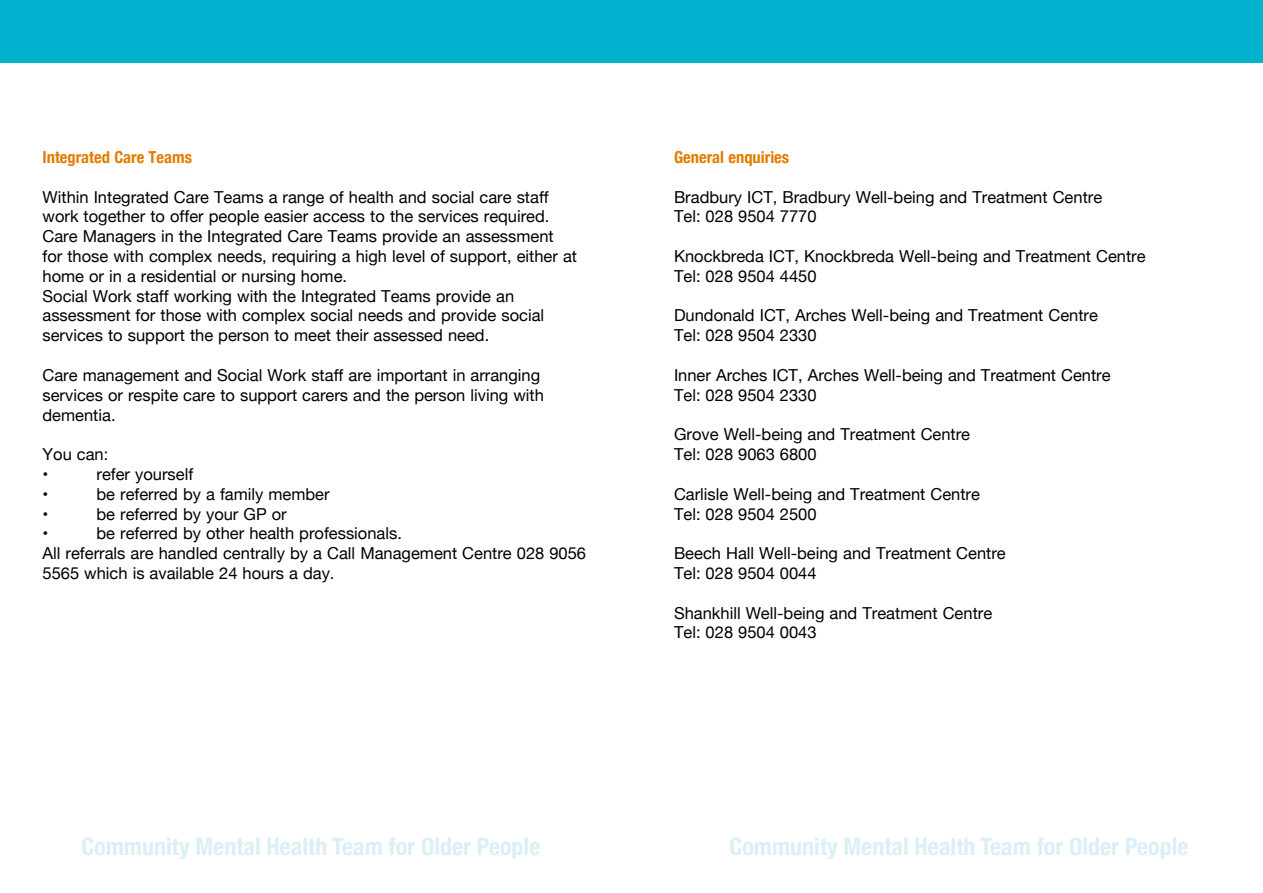
<style>
.page{position:relative;width:1263px;height:893px;background:#fff}
.page>*{position:absolute;margin:0;border:0;box-sizing:border-box;transform-origin:0 0}
.t1{font:700 condensed 24px "Helvetica Neue";color:#daf0f4}
.t2{font:16.5px/19.8px "Helvetica Neue";color:#000}
.t3{font:700 condensed 16.5px "Helvetica Neue";color:#e27c00}
</style>
<div class="page">
<div style="left:0;top:0;width:1263px;height:63px;background:#00b2cd"></div>
<p class="t3" style="left:43px;top:143px;width:151px">Integrated Care Teams</p>
<p class="t2" style="left:43px;top:188px;width:536px">Within Integrated Care Teams a range of health and social care staff work together to offer people easier access to the services required.<br>Care Managers in the Integrated Care Teams provide an assessment for those with complex needs, requiring a high level of support, either at home or in a residential or nursing home.<br>Social Work staff working with the Integrated Teams provide an assessment for those with complex social needs and provide social services to support the person to meet their assessed need.</p>
<p class="t2" style="left:43px;top:366px;width:503px">Care management and Social Work staff are important in arranging services or respite care to support carers and the person living with dementia.</p>
<p class="t2" style="left:43px;top:445px;width:67px">You can: •</p>
<p class="t2" style="left:97px;top:465px;width:98px">refer yourself</p>
<p class="t2" style="left:43px;top:485px;width:7px">•</p>
<p class="t2" style="left:97px;top:485px;width:235px">be referred by a family member</p>
<p class="t2" style="left:43px;top:505px;width:7px">•</p>
<p class="t2" style="left:97px;top:505px;width:192px">be referred by your GP or</p>
<p class="t2" style="left:43px;top:524px;width:7px">•</p>
<p class="t2" style="left:43px;top:524px;width:545px;text-indent:54px">be referred by other health professionals.<br>All referrals are handled centrally by a Call Management Centre 028 9056<br>5565 which is available 24 hours a day.</p>
<p class="t3" style="left:674px;top:143px;width:117px">General enquiries</p>
<p class="t2" style="left:674px;top:188px;width:430px">Bradbury ICT, Bradbury Well-being and Treatment Centre<br>Tel: 028 9504 7770</p>
<p class="t2" style="left:674px;top:247px;width:473px">Knockbreda ICT, Knockbreda Well-being and Treatment Centre<br>Tel: 028 9504 4450</p>
<p class="t2" style="left:674px;top:307px;width:425px">Dundonald ICT, Arches Well-being and Treatment Centre<br>Tel: 028 9504 2330</p>
<p class="t2" style="left:674px;top:366px;width:438px">Inner Arches ICT, Arches Well-being and Treatment Centre<br>Tel: 028 9504 2330</p>
<p class="t2" style="left:674px;top:425px;width:298px">Grove Well-being and Treatment Centre<br>Tel: 028 9063 6800</p>
<p class="t2" style="left:674px;top:485px;width:307px">Carlisle Well-being and Treatment Centre<br>Tel: 028 9504 2500</p>
<p class="t2" style="left:674px;top:544px;width:333px">Beech Hall Well-being and Treatment Centre<br>Tel: 028 9504 0044</p>
<p class="t2" style="left:674px;top:604px;width:320px">Shankhill Well-being and Treatment Centre<br>Tel: 028 9504 0043</p>
<h1 class="t1" style="left:81px;top:827px;width:461px">Community Mental Health Team for Older People</h1>
<h1 class="t1" style="left:729px;top:827px;width:461px">Community Mental Health Team for Older People</h1>
</div>
